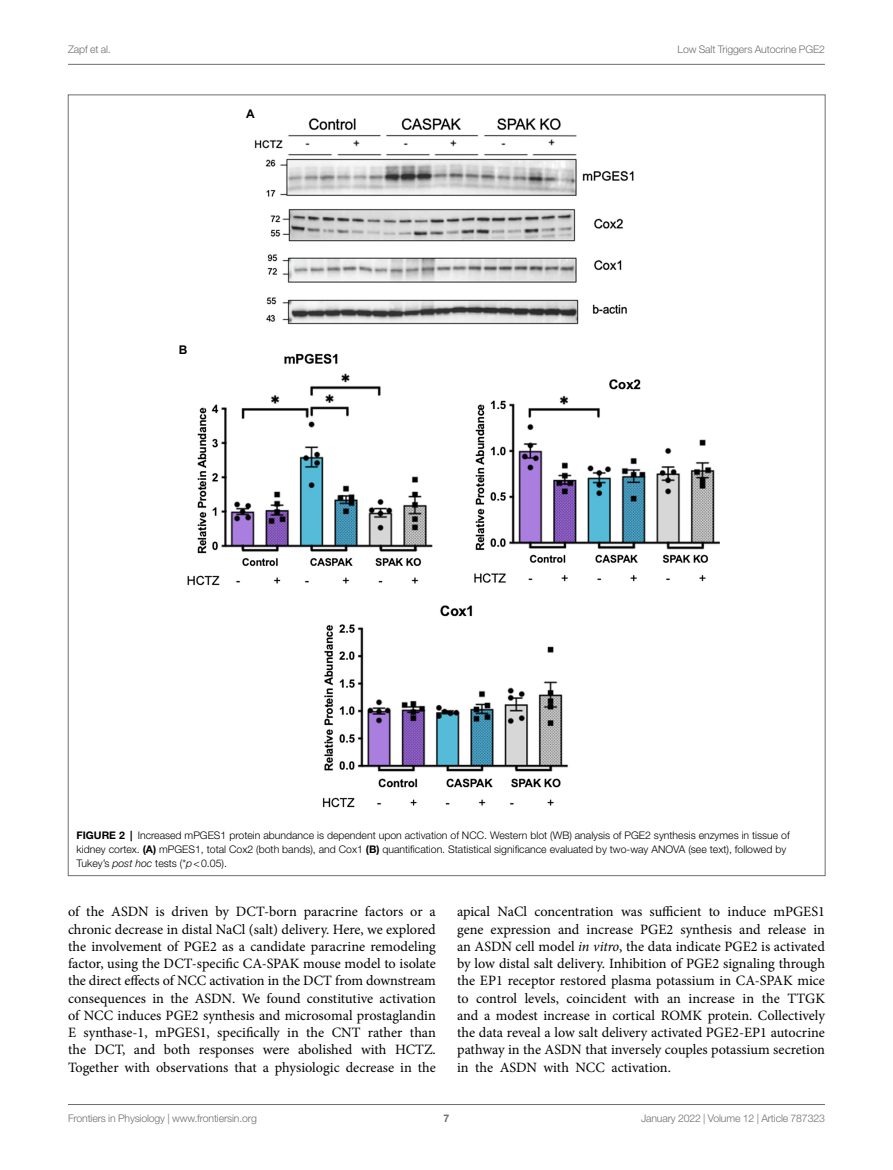
<style>
.page{position:relative;width:893px;height:1170px;background:#fff}
.page>*{position:absolute;margin:0;border:0;box-sizing:border-box;transform-origin:0 0}
.TEXT_FLUSH{font:14.25px/17.2px "Minion Pro";color:#000;text-align:justify}
.t1{font:700 12px "Arial";color:#000}
.FIG_LEG{font:300 10.5px/14.2px "Helvetica Neue LT Std";color:#000}
.t2{font:300 10.5px "Helvetica Neue LT Std";letter-spacing:-.015em;color:#6d6e71}
.t3{font:700 10.5px "Helvetica Neue LT Std";color:#6d6e71}
.s1{font-weight:700}
.s2{font-style:italic}
</style>
<div class="page">
<hr style="left:68px;top:64px;width:757px;height:1px;background:#6d6e71">
<hr style="left:68px;top:1104px;width:757px;height:1px;background:#6d6e71">
<img style="left:187px;top:118px;width:533px;height:690px">
<p class="t2" style="left:68px;top:42px;width:44px">Zapf et al.</p>
<p class="t2" style="left:677px;top:42px;width:149px">Low Salt Triggers Autocrine PGE2</p>
<p class="t1" style="left:246px;top:105px;width:10px">A</p>
<p class="t1" style="left:179px;top:341px;width:10px">B</p>
<p class="FIG_LEG" style="left:77px;top:827px;width:715px"><span class="s1">FIGURE 2 |</span> Increased mPGES1 protein abundance is dependent upon activation of NCC. Western blot (WB) analysis of PGE2 synthesis enzymes in tissue of kidney cortex. <span class="s1">(A)</span> mPGES1, total Cox2 (both bands), and Cox1 <span class="s1">(B)</span> quantification. Statistical significance evaluated by two-way ANOVA (see text), followed by<br>Tukey’s <span class="s2">post hoc</span> tests (*<span class="s2">p</span>&lt;0.05).</p>
<p class="TEXT_FLUSH" style="left:68px;top:903px;width:369px">of the ASDN is driven by DCT-born paracrine factors or a chronic decrease in distal NaCl (salt) delivery. Here, we explored the involvement of PGE2 as a candidate paracrine remodeling factor, using the DCT-specific CA-SPAK mouse model to isolate the direct effects of NCC activation in the DCT from downstream consequences in the ASDN. We found constitutive activation of NCC induces PGE2 synthesis and microsomal prostaglandin E synthase-1, mPGES1, specifically in the CNT rather than the DCT, and both responses were abolished with HCTZ.<br>Together with observations that a physiologic decrease in the</p>
<p class="TEXT_FLUSH" style="left:457px;top:903px;width:369px">apical NaCl concentration was sufficient to induce mPGES1 gene expression and increase PGE2 synthesis and release in an ASDN cell model <span class="s2">in vitro</span>, the data indicate PGE2 is activated by low distal salt delivery. Inhibition of PGE2 signaling through the EP1 receptor restored plasma potassium in CA-SPAK mice to control levels, coincident with an increase in the TTGK and a modest increase in cortical ROMK protein. Collectively the data reveal a low salt delivery activated PGE2-EP1 autocrine pathway in the ASDN that inversely couples potassium secretion in the ASDN with NCC activation.</p>
<p class="t2" style="left:68px;top:1111px;width:190px">Frontiers in Physiology | www.frontiersin.org</p>
<p class="t3" style="left:444px;top:1111px;width:7px">7</p>
<p class="t2" style="left:641px;top:1111px;width:185px">January 2022 | Volume 12 | Article 787323</p>
</div>
